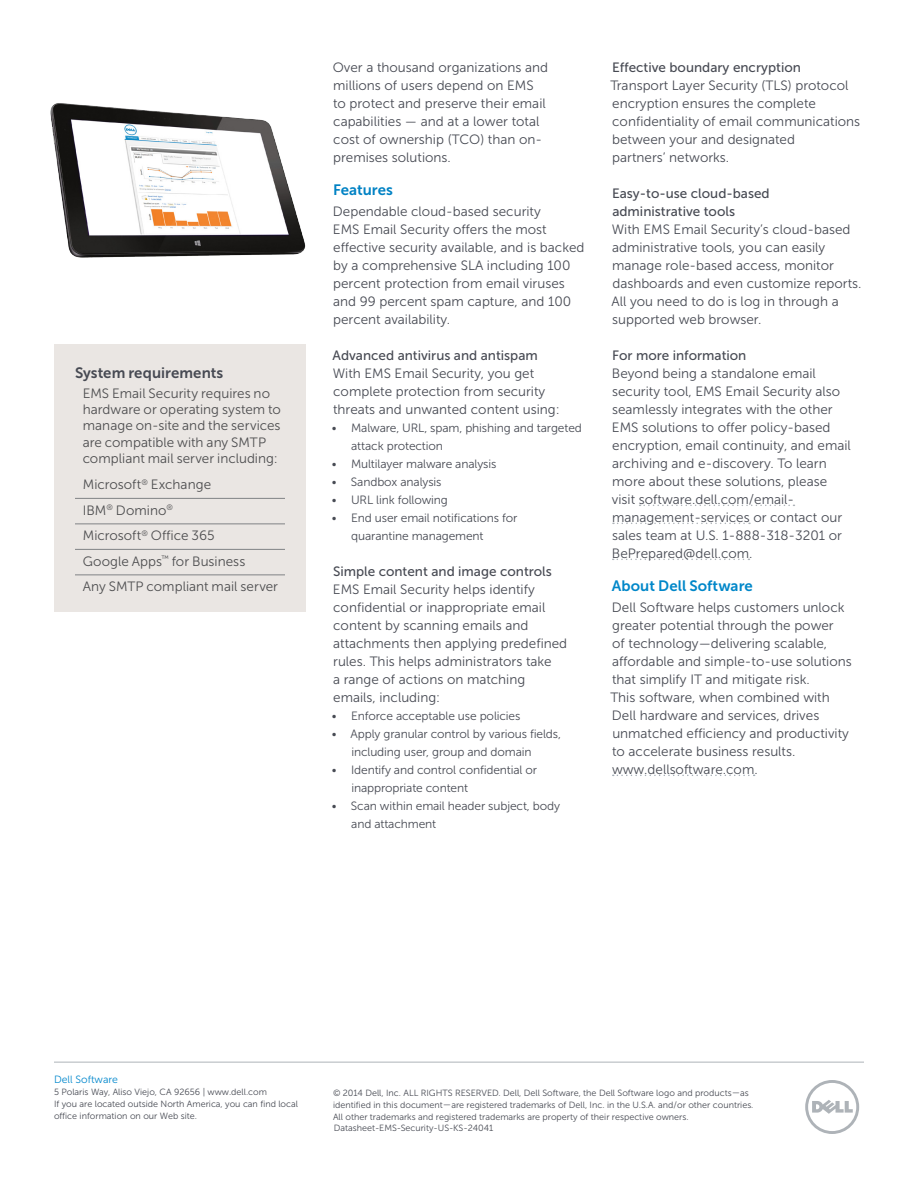
<style>
.page{position:relative;width:918px;height:1188px;background:#fff}
.page>*{position:absolute;margin:0;border:0;box-sizing:border-box;transform-origin:0 0}
.t1{font:15px "Museo Sans For Dell 700";color:#474a53}
.t2{font:15px "Museo Sans For Dell 700";letter-spacing:.005em;color:#0087c9}
.t3{font:15px "Museo Sans For Dell 700";color:#0082c4}
.t4{font:13.5px/18px "Museo Sans For Dell 300";color:#474a53}
.t5{font:13.5px/16.5px "Museo Sans For Dell 300";color:#4d4d4f}
.t6{font:13.5px/18px "Museo Sans For Dell 500";color:#474a53}
.t7{font:12px/18px "Museo Sans For Dell 300";letter-spacing:-.01em;color:#474a53}
.t8{font:10.5px "Museo Sans For Dell 300";color:#0087cc}
.t9{font:9px/12px "Museo Sans For Dell 300";color:#474a53}
</style>
<div class="page">
<hr style="left:54px;top:1062px;width:810px;height:1px;background:#aeb3b8">
<svg style="left:805px;top:1080px;width:54px;height:54px"></svg>
<svg style="left:640px;top:505px;width:154px;height:1px"></svg>
<svg style="left:613px;top:523px;width:137px;height:1px"></svg>
<svg style="left:613px;top:559px;width:136px;height:1px"></svg>
<svg style="left:613px;top:775px;width:142px;height:1px"></svg>
<div style="left:54px;top:345px;width:252px;height:267px;background:#eae6e3"></div>
<hr style="left:75px;top:498px;width:210px;height:1px;background:#808285">
<hr style="left:75px;top:524px;width:210px;height:1px;background:#808285">
<hr style="left:75px;top:549px;width:210px;height:1px;background:#808285">
<hr style="left:75px;top:574px;width:210px;height:1px;background:#808285">
<img style="left:50px;top:103px;width:256px;height:155px">
<p class="t1" style="left:75px;top:364px;width:150px">System requirements</p>
<p class="t5" style="left:83px;top:385px;width:200px">EMS Email Security requires no hardware or operating system to manage on-site and the services are compatible with any SMTP compliant mail server including:</p>
<p class="t5" style="left:83px;top:472px;width:197px;line-height:25.5px">Microsoft<sup>®</sup> Exchange<br>IBM<sup>®</sup> Domino<sup>®<br></sup>Microsoft<sup>®</sup> Office 365<br>Google Apps<sup>™</sup> for Business<br>Any SMTP compliant mail server</p>
<p class="t4" style="left:333px;top:58px;width:217px">Over a thousand organizations and millions of users depend on EMS to protect and preserve their email capabilities — and at a lower total cost of ownership (TCO) than on&shy;premises solutions.</p>
<p class="t3" style="left:333px;top:181px;width:61px">Features</p>
<p class="t4" style="left:333px;top:202px;width:253px">Dependable cloud-based security<br>EMS Email Security offers the most effective security available, and is backed by a comprehensive SLA including 100 percent protection from email viruses and 99 percent spam capture, and 100 percent availability.</p>
<p class="t6" style="left:333px;top:346px;width:207px">Advanced antivirus and antispam</p>
<p class="t4" style="left:333px;top:364px;width:229px">With EMS Email Security, you get complete protection from security threats and unwanted content using:</p>
<p class="t7" style="left:351px;top:419px;width:232px;text-indent:-19px">• Malware, URL, spam, phishing and targeted attack protection</p>
<p class="t7" style="left:332px;top:455px;width:166px">• Multilayer malware analysis</p>
<p class="t7" style="left:332px;top:473px;width:111px">• Sandbox analysis</p>
<p class="t7" style="left:332px;top:491px;width:118px">• URL link following</p>
<p class="t7" style="left:351px;top:509px;width:168px;text-indent:-19px">• End user email notifications for quarantine management</p>
<p class="t6" style="left:333px;top:562px;width:220px">Simple content and image controls</p>
<p class="t4" style="left:333px;top:580px;width:236px">EMS Email Security helps identify confidential or inappropriate email content by scanning emails and attachments then applying predefined rules. This helps administrators take<br>a range of actions on matching emails, including:</p>
<p class="t7" style="left:332px;top:707px;width:190px">• Enforce acceptable use policies</p>
<p class="t7" style="left:351px;top:725px;width:211px;text-indent:-20px">• Apply granular control by various fields, including user, group and domain</p>
<p class="t7" style="left:351px;top:761px;width:187px;text-indent:-20px">• Identify and control confidential or inappropriate content</p>
<p class="t7" style="left:351px;top:797px;width:210px;text-indent:-19px">• Scan within email header subject, body and attachment</p>
<p class="t6" style="left:612px;top:58px;width:190px">Effective boundary encryption</p>
<p class="t4" style="left:610px;top:76px;width:251px">Transport Layer Security (TLS) protocol encryption ensures the complete confidentiality of email communications between your and designated<br>partners’ networks.</p>
<p class="t6" style="left:612px;top:184px;width:159px">Easy-to-use cloud-based administrative tools</p>
<p class="t4" style="left:612px;top:220px;width:252px">With EMS Email Security’s cloud-based administrative tools, you can easily manage role-based access, monitor dashboards and even customize reports.<br>All you need to do is log in through a supported web browser.</p>
<p class="t6" style="left:612px;top:346px;width:136px">For more information</p>
<p class="t4" style="left:612px;top:364px;width:240px">Beyond being a standalone email security tool, EMS Email Security also seamlessly integrates with the other EMS solutions to offer policy-based encryption, email continuity, and email archiving and e-discovery. To learn more about these solutions, please visit software.dell.com/email&shy;management-services or contact our sales team at U.S. 1-888-318-3201 or BePrepared@dell.com.</p>
<p class="t2" style="left:612px;top:577px;width:143px">About Dell Software</p>
<p class="t4" style="left:610px;top:598px;width:243px">Dell Software helps customers unlock greater potential through the power<br>of technology—delivering scalable, affordable and simple-to-use solutions that simplify IT and mitigate risk.<br>This software, when combined with Dell hardware and services, drives unmatched efficiency and productivity to accelerate business results. www.dellsoftware.com.</p>
<p class="t8" style="left:54px;top:1074px;width:65px">Dell Software</p>
<p class="t9" style="left:54px;top:1086px;width:246px">5 Polaris Way, Aliso Viejo, CA 92656 | www.dell.com<br>If you are located outside North America, you can find local office information on our Web site.</p>
<p class="t9" style="left:333px;top:1087px;width:422px">© 2014 Dell, Inc. ALL RIGHTS RESERVED. Dell, Dell Software, the Dell Software logo and products—as identified in this document—are registered trademarks of Dell, Inc. in the U.S.A. and/or other countries.<br>All other trademarks and registered trademarks are property of their respective owners.</p>
<p class="t9" style="left:334px;top:1122px;width:161px">Datasheet-EMS-Security-US-KS-24041</p>
</div>
